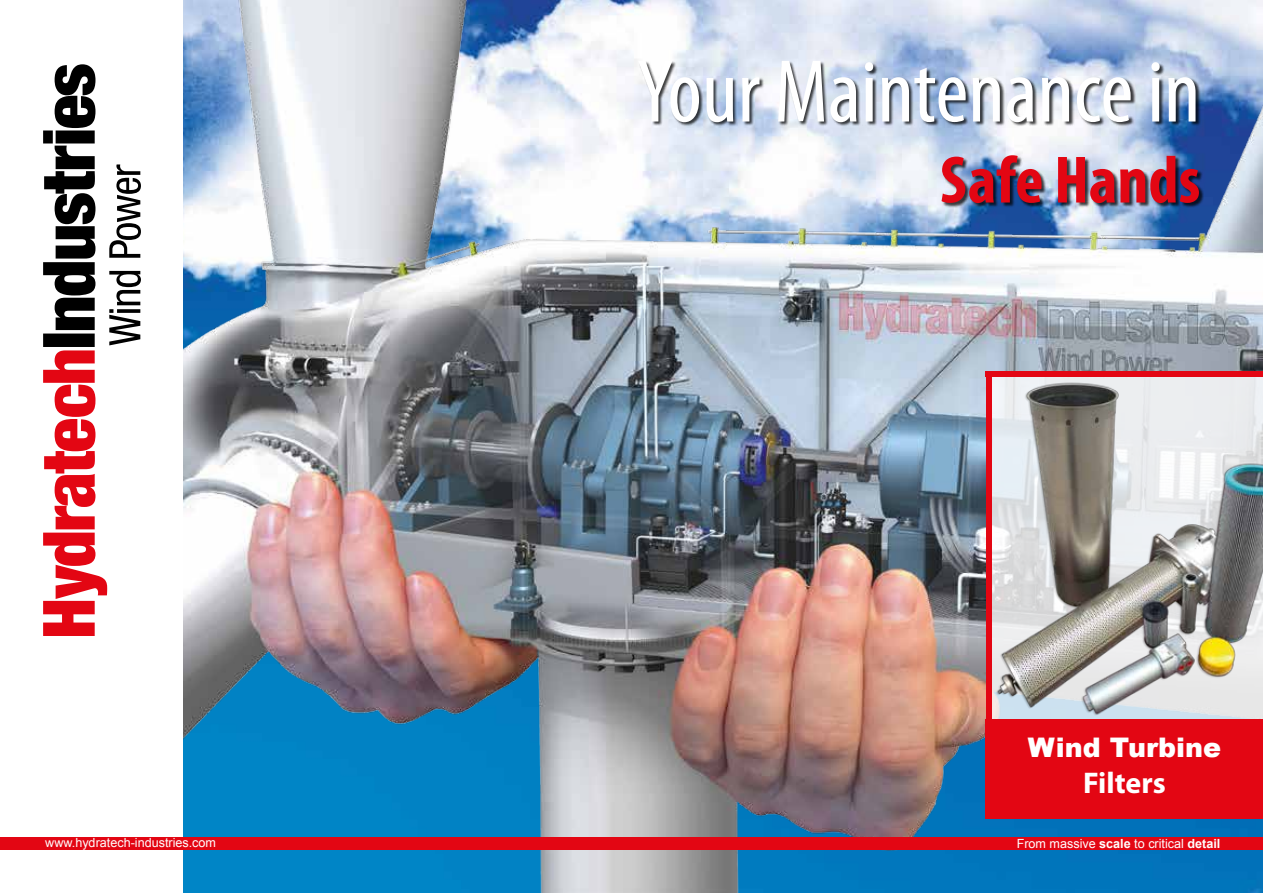
<style>
.page{position:relative;width:1263px;height:893px;background:#fff}
.page>*{position:absolute;margin:0;border:0;box-sizing:border-box;transform-origin:0 0}
.t1{font:condensed 90px "Myriad Pro";color:#fff}
.t2{font:700 condensed 67.5px "Myriad Pro";color:#e30613}
.t3{font:700 30px "Myriad Pro";color:#fff}
.t4{font:900 27px "Arial";color:#fff}
.t5{font:12.6px "Arial";color:#fff}
.s1{font-weight:700}
</style>
<div class="page">
<img style="left:183px;top:0;width:1080px;height:893px">
<svg style="left:43px;top:64px;width:98px;height:572px"></svg>
<div style="left:638px;top:61px;width:566px;height:147px;background:#000;opacity:.75"></div>
<img style="left:991px;top:377px;width:272px;height:342px">
<div style="left:0;top:837px;width:1263px;height:13px;background:#e30613"></div>
<div style="left:986px;top:719px;width:277px;height:100px;background:#e30613"></div>
<div style="left:986px;top:371px;width:5px;height:354px;background:#e30613"></div>
<div style="left:986px;top:371px;width:277px;height:6px;background:#e30613"></div>
<h1 class="t1" style="left:637px;top:37px;width:565px">Your Maintenance in</h1>
<h2 class="t2" style="left:940px;top:138px;width:262px">Safe Hands</h2>
<h3 class="t4" style="left:1028px;top:728px;width:195px">Wind Turbine</h3>
<h3 class="t3" style="left:1083px;top:764px;width:84px">Filters</h3>
<p class="t5" style="left:45px;top:835px;width:172px">www.hydratech-industries.com</p>
<p class="t5" style="left:1017px;top:835px;width:205px">From massive <span class="s1">scale</span> to critical <span class="s1">detail</span></p>
</div>
